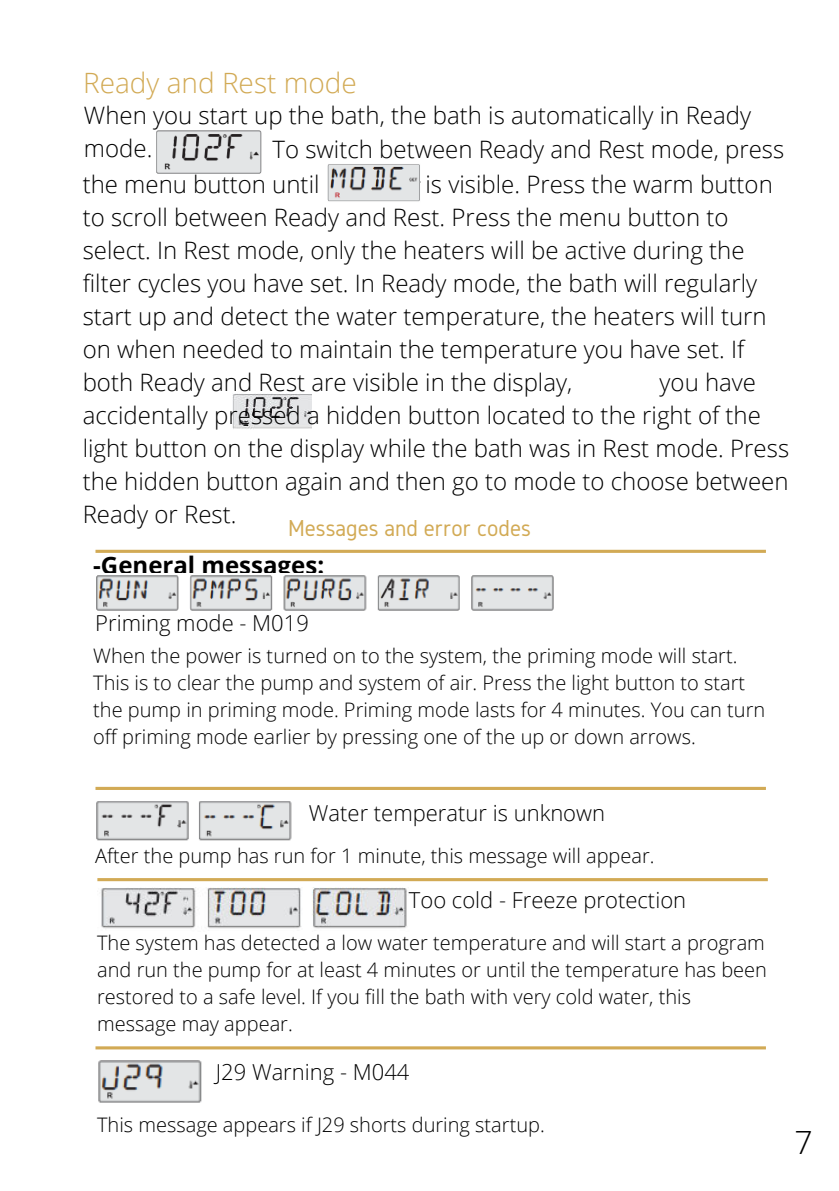
<style>
.page{position:relative;width:839px;height:1191px;background:#fff}
.page>*{position:absolute;margin:0;border:0;box-sizing:border-box;transform-origin:0 0}
.t1{font:300 32px "Open Sans";color:#000}
.t2{font:300 28px "Open Sans";color:#d2aa55}
.t3{font:300 24px/33px "Open Sans";color:#000}
.t4{font:24px "Gidole";color:#d2aa55}
.t5{font:700 24px "Open Sans";color:#000}
.t6{font:300 22px "Open Sans";color:#000}
.t7{font:300 20px/27px "Open Sans";color:#000}
</style>
<div class="page">
<img style="left:156px;top:130px;width:106px;height:44px">
<img style="left:327px;top:164px;width:93px;height:38px">
<img style="left:232px;top:394px;width:80px;height:35px">
<svg style="left:95px;top:550px;width:670px;height:3px;background:#d3ad5b"></svg>
<img style="left:96px;top:575px;width:458px;height:36px">
<hr style="left:95px;top:787px;width:670px;height:3px;background:#d2aa55">
<img style="left:96px;top:801px;width:196px;height:40px">
<svg style="left:97px;top:878px;width:670px;height:3px;background:#d3ac59"></svg>
<img style="left:101px;top:888px;width:306px;height:41px">
<svg style="left:95px;top:1046px;width:670px;height:3px;background:#d7b368"></svg>
<img style="left:98px;top:1060px;width:104px;height:43px">
<p class="t2" style="left:83px;top:64px;width:275px">Ready and Rest mode</p>
<p class="t3" style="left:84px;top:98px;width:668px">When you start up the bath, the bath is automatically in Ready mode.</p>
<p class="t3" style="left:83px;top:132px;width:703px;line-height:34.4px;text-indent:190px">To switch between Ready and Rest mode, press the menu button until</p>
<p class="t3" style="left:83px;top:167px;width:691px;text-indent:343px">is visible. Press the warm button to scroll between Ready and Rest. Press the menu button to select. In Rest mode, only the heaters will be active during the filter cycles you have set. In Ready mode, the bath will regularly start up and detect the water temperature, the heaters will turn on when needed to maintain the temperature you have set. If both Ready and Rest are visible in the display,</p>
<p class="t3" style="left:83px;top:365px;width:708px;text-indent:577px">you have accidentally pressed a hidden button located to the right of the light button on the display while the bath was in Rest mode. Press the hidden button again and then go to mode to choose between Ready or Rest.</p>
<p class="t4" style="left:288px;top:515px;width:244px">Messages and error codes</p>
<p class="t5" style="left:93px;top:548px;width:232px">-General messages:</p>
<p class="t6" style="left:95px;top:608px;width:215px">Priming mode - M019</p>
<p class="t7" style="left:93px;top:642px;width:673px">When the power is turned on to the system, the priming mode will start.<br>This is to clear the pump and system of air. Press the light button to start the pump in priming mode. Priming mode lasts for 4 minutes. You can turn off priming mode earlier by pressing one of the up or down arrows.</p>
<p class="t6" style="left:309px;top:798px;width:297px">Water temperatur is unknown</p>
<p class="t7" style="left:95px;top:841px;width:561px">After the pump has run for 1 minute, this message will appear.</p>
<p class="t6" style="left:409px;top:885px;width:279px">Too cold - Freeze protection</p>
<p class="t7" style="left:97px;top:929px;width:671px">The system has detected a low water temperature and will start a program and run the pump for at least 4 minutes or until the temperature has been restored to a safe level. If you fill the bath with very cold water, this message may appear.</p>
<p class="t6" style="left:216px;top:1057px;width:195px">J29 Warning - M044</p>
<p class="t7" style="left:97px;top:1110px;width:449px">This message appears if J29 shorts during startup.</p>
<h1 class="t1" style="left:794px;top:1120px;width:20px">7</h1>
</div>
